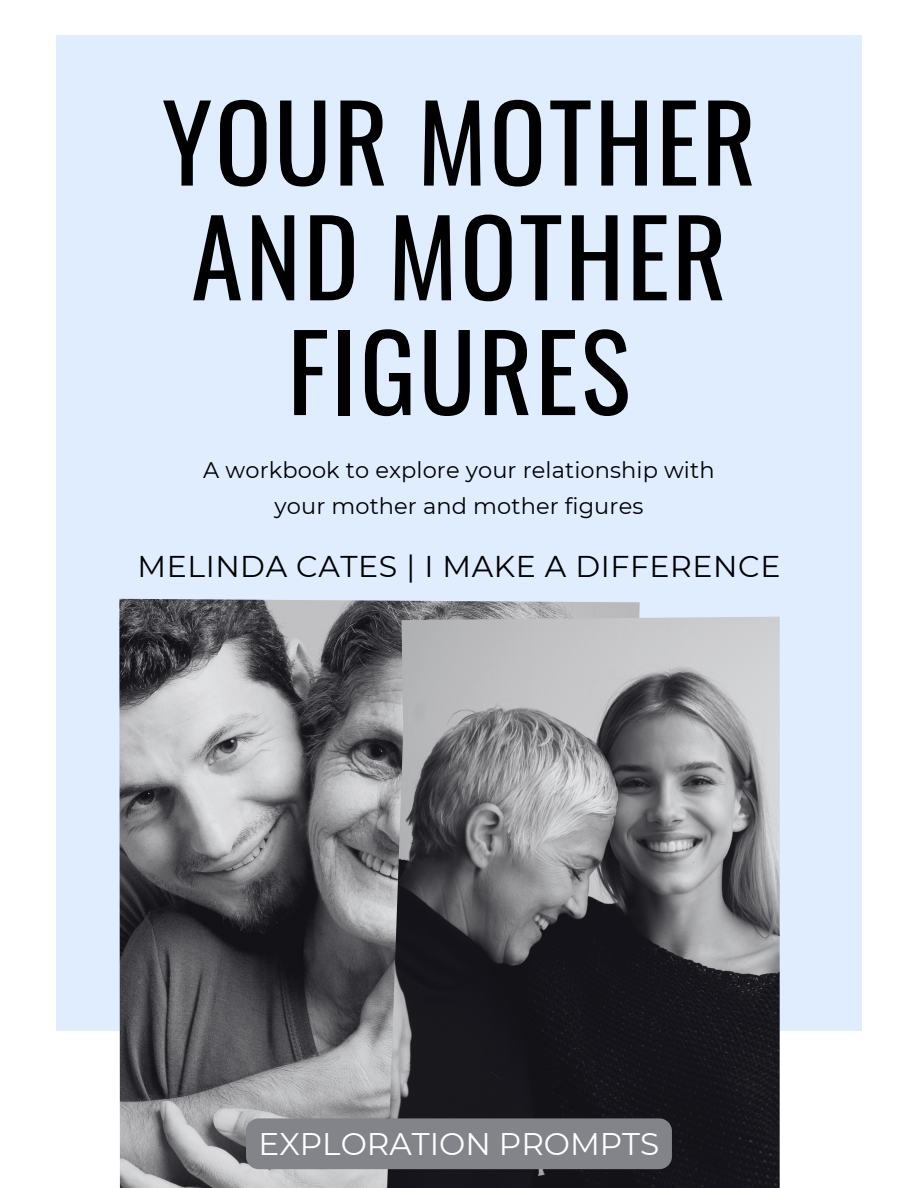
<style>
.page{position:relative;width:918px;height:1188px;background:#fff}
.page>*{position:absolute;margin:0;border:0;box-sizing:border-box;transform-origin:0 0}
.t1{font:105px/114.8px "Oswald";letter-spacing:.025em;color:#000;text-align:center}
.t2{font:31.2px "Montserrat";color:#fff}
.t3{font:30px "Montserrat";letter-spacing:.02em;color:#000}
.t4{font:22.5px/36px "Montserrat";letter-spacing:.005em;color:#000;text-align:center}
</style>
<div class="page">
<div style="left:56px;top:35px;width:806px;height:996px;background:#e0edff"></div>
<img style="left:119px;top:599px;width:521px;height:589px">
<img style="left:384px;top:617px;width:396px;height:571px">
<div style="left:246px;top:1118px;width:426px;height:51px;background:#83848a"></div>
<p class="t1" style="left:162px;top:81px;width:596px">YOUR MOTHER<br>AND MOTHER<br>FIGURES</p>
<p class="t4" style="left:203px;top:452px;width:513px">A workbook to explore your relationship with your mother and mother figures</p>
<p class="t3" style="left:138px;top:548px;width:644px">MELINDA CATES | I MAKE A DIFFERENCE</p>
<h2 class="t2" style="left:259px;top:1125px;width:402px">EXPLORATION PROMPTS</h2>
</div>
